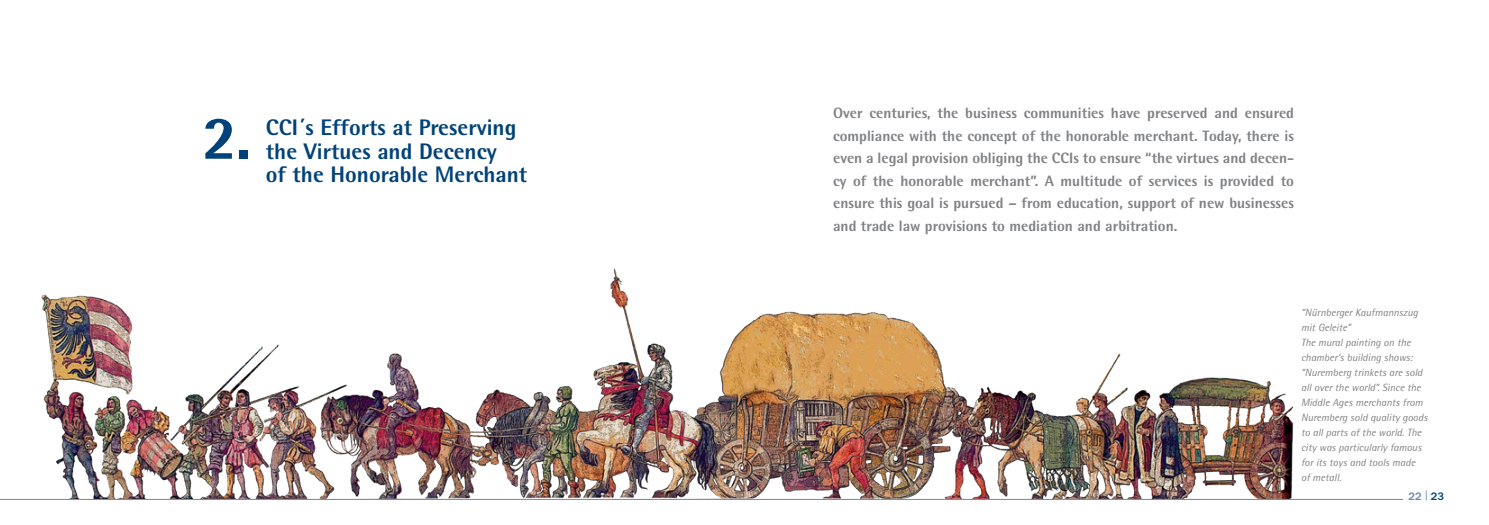
<style>
.page{position:relative;width:1489px;height:525px;background:#fff}
.page>*{position:absolute;margin:0;border:0;box-sizing:border-box;transform-origin:0 0}
.t1{font:800 61.88px "Agfa Rotis Semisans";color:#004279}
.t2{font:800 22.5px/23.8px "Agfa Rotis Semisans";color:#004279}
.t3{font:800 15px/22.5px "Agfa Rotis Semisans";color:#808285;text-align:justify}
.t4{font:500 11.25px "Franklin Gothic LT";color:#6a86b1}
.t5{font:italic 10.5px/15px "Agfa Rotis Semisans";color:#808285}
.s1{font-weight:400;font-size:10px;color:#3d6799}
.s2{color:#004279}
</style>
<div class="page">
<img style="left:39px;top:268px;width:1259px;height:231px">
<hr style="left:0;top:499px;width:1402px;height:1px;background:#6a86b1">
<h1 class="t1" style="left:202px;top:98px;width:50px">2.</h1>
<h2 class="t2" style="left:266px;top:115px;width:263px">CCI´s Efforts at Preserving the Virtues and Decency<br>of the Honorable Merchant</h2>
<p class="t3" style="left:833px;top:102px;width:462px">Over centuries, the business communities have preserved and ensured compliance with the concept of the honorable merchant. Today, there is even a legal provision obliging the CCIs to ensure “the virtues and decen&shy;cy of the honorable merchant”. A multitude of services is provided to ensure this goal is pursued – from education, support of new businesses and trade law provisions to mediation and arbitration.</p>
<p class="t5" style="left:1300px;top:304px;width:128px">“Nürnberger Kaufmannszug mit Geleite”<br>The mural painting on the chamber‘s building shows: “Nuremberg trinkets are sold all over the world”. Since the<br>Middle Ages merchants from<br>Nuremberg sold quality goods to all parts of the world. The city was particularly famous for its toys and tools made<br>of metall.</p>
<p class="t4" style="left:1408px;top:489px;width:37px">22 <span class="s1">|</span> <span class="s2">23</span></p>
</div>
